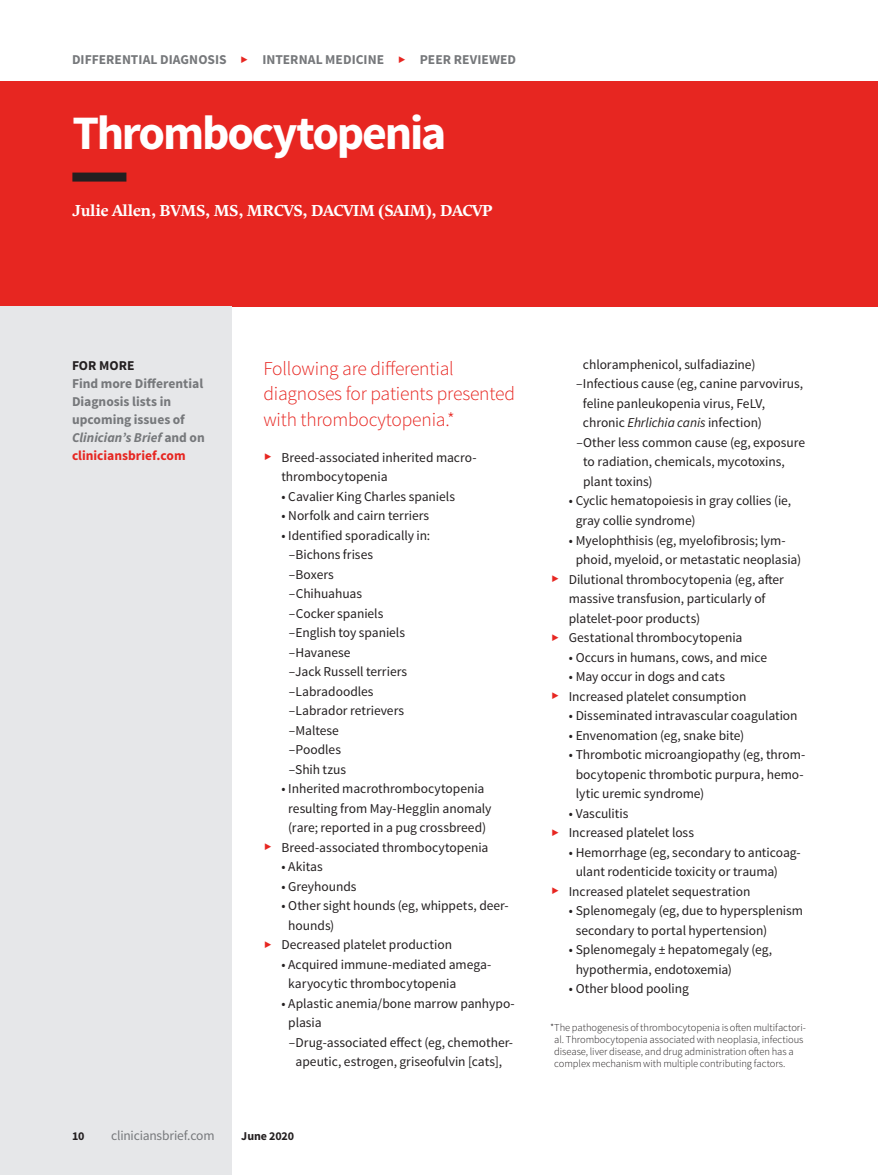
<style>
.page{position:relative;width:878px;height:1175px;background:#fff}
.page>*{position:absolute;margin:0;border:0;box-sizing:border-box;transform-origin:0 0}
.t1{font:700 48px "Source Sans Pro";letter-spacing:-.045em;color:#fff}
.t2{font:300 19.5px/25.5px "Source Sans Pro";letter-spacing:-.01em;color:#e72621}
.t3{font:700 15.75px "Comenia Serif Pro";letter-spacing:-.02em;color:#fff}
.t4{font:13.5px/19.5px "Source Sans Pro";letter-spacing:-.005em;color:#231f20}
.t5{font:700 13.5px/18px "Source Sans Pro";color:#76787b}
.t6{font:13.5px "Source Sans Pro";letter-spacing:-.015em;color:#76787b}
.t7{font:700 13.5px "Source Sans Pro";letter-spacing:.005em;color:#231f20}
.t8{font:700 12px "Source Sans Pro";letter-spacing:-.005em;color:#231f20}
.t9{font:300 10.5px/12px "Source Sans Pro";letter-spacing:-.005em;color:#231f20}
.s1{font-style:italic}
.s2{color:#e72621}
</style>
<div class="page">
<div style="left:0;top:81px;width:878px;height:225px;background:#e72621"></div>
<div style="left:72px;top:172px;width:54px;height:10px;background:#231f20"></div>
<div style="left:0;top:306px;width:232px;height:868px;background:#e6e7e9"></div>
<p class="t5" style="left:72px;top:51px;width:156px">DIFFERENTIAL DIAGNOSIS</p>
<p class="t5" style="left:262px;top:51px;width:123px">INTERNAL MEDICINE</p>
<p class="t5" style="left:420px;top:51px;width:98px">PEER REVIEWED</p>
<h1 class="t1" style="left:72px;top:102px;width:375px">Thrombocytopenia</h1>
<p class="t3" style="left:72px;top:199px;width:422px">Julie Allen, BVMS, MS, MRCVS, DACVIM (SAIM), DACVP</p>
<p class="t7" style="left:72px;top:357px;width:64px">FOR MORE</p>
<p class="t5" style="left:72px;top:375px;width:134px">Find more Differential<br>Diagnosis lists in upcoming issues of<br><span class="s1">Clinician’s Brief</span> and on <span class="s2">cliniciansbrief.com</span></p>
<h2 class="t2" style="left:263px;top:355px;width:253px">Following are differential diagnoses for patients presented with thrombocytopenia.*</h2>
<p class="t4" style="left:281px;top:447px;width:197px">Breed-associated inherited macro&shy;thrombocytopenia</p>
<p class="t4" style="left:281px;top:486px;width:175px">• Cavalier King Charles spaniels</p>
<p class="t4" style="left:281px;top:506px;width:149px">• Norfolk and cairn terriers</p>
<p class="t4" style="left:289px;top:525px;width:143px;text-indent:-7px">• Identified sporadically in: –Bichons frises<br>–Boxers<br>–Chihuahuas<br>–Cocker spaniels –English toy spaniels –Havanese<br>–Jack Russell terriers –Labradoodles –Labrador retrievers –Maltese<br>–Poodles<br>–Shih tzus</p>
<p class="t4" style="left:281px;top:779px;width:212px;text-align:center">• Inherited macrothrombocytopenia resulting from May-Hegglin anomaly (rare; reported in a pug crossbreed)<br>Breed-associated thrombocytopenia</p>
<p class="t4" style="left:281px;top:857px;width:43px">• Akitas</p>
<p class="t4" style="left:281px;top:876px;width:77px">• Greyhounds</p>
<p class="t4" style="left:281px;top:896px;width:229px">• Other sight hounds (eg, whippets, deer-</p>
<p class="t4" style="left:288px;top:915px;width:48px">hounds)</p>
<p class="t4" style="left:281px;top:935px;width:172px">Decreased platelet production</p>
<p class="t4" style="left:288px;top:954px;width:205px;text-indent:-7px">• Acquired immune-mediated amega&shy;karyocytic thrombocytopenia</p>
<p class="t4" style="left:281px;top:993px;width:235px">• Aplastic anemia/bone marrow panhypo-</p>
<p class="t4" style="left:288px;top:1013px;width:35px">plasia</p>
<p class="t4" style="left:289px;top:1032px;width:226px">–Drug-associated effect (eg, chemother-</p>
<p class="t4" style="left:295px;top:1052px;width:208px">apeutic, estrogen, griseofulvin [cats],</p>
<p class="t8" style="left:72px;top:1128px;width:14px">10</p>
<p class="t6" style="left:111px;top:1127px;width:105px">cliniciansbrief.com</p>
<p class="t8" style="left:241px;top:1128px;width:54px">June 2020</p>
<p class="t4" style="left:583px;top:355px;width:174px">chloramphenicol, sulfadiazine)</p>
<p class="t4" style="left:576px;top:374px;width:228px">–Infectious cause (eg, canine parvovirus,</p>
<p class="t4" style="left:583px;top:394px;width:184px">feline panleukopenia virus, FeLV,</p>
<p class="t4" style="left:583px;top:413px;width:180px">chronic <span class="s1">Ehrlichia canis</span> infection)</p>
<p class="t4" style="left:576px;top:433px;width:230px">–Other less common cause (eg, exposure</p>
<p class="t4" style="left:583px;top:452px;width:203px">to radiation, chemicals, mycotoxins,</p>
<p class="t4" style="left:583px;top:472px;width:71px">plant toxins)</p>
<p class="t4" style="left:575px;top:491px;width:217px;text-indent:-7px">• Cyclic hematopoiesis in gray collies (ie, gray collie syndrome)</p>
<p class="t4" style="left:568px;top:530px;width:218px">• Myelophthisis (eg, myelofibrosis; lym-</p>
<p class="t4" style="left:575px;top:550px;width:227px">phoid, myeloid, or metastatic neoplasia)</p>
<p class="t4" style="left:568px;top:569px;width:217px">Dilutional thrombocytopenia (eg, after</p>
<p class="t4" style="left:568px;top:589px;width:198px">massive transfusion, particularly of</p>
<p class="t4" style="left:568px;top:608px;width:133px">platelet-poor products)</p>
<p class="t4" style="left:568px;top:628px;width:175px">Gestational thrombocytopenia</p>
<p class="t4" style="left:568px;top:647px;width:200px">• Occurs in humans, cows, and mice</p>
<p class="t4" style="left:568px;top:667px;width:179px">• May occur in dogs and cats<br>Increased platelet consumption</p>
<p class="t4" style="left:568px;top:706px;width:230px">• Disseminated intravascular coagulation</p>
<p class="t4" style="left:568px;top:725px;width:177px">• Envenomation (eg, snake bite)</p>
<p class="t4" style="left:575px;top:745px;width:231px;text-indent:-7px">• Thrombotic microangiopathy (eg, throm&shy;bocytopenic thrombotic purpura, hemo&shy;lytic uremic syndrome)</p>
<p class="t4" style="left:568px;top:803px;width:127px">• Vasculitis<br>Increased platelet loss</p>
<p class="t4" style="left:568px;top:842px;width:233px">• Hemorrhage (eg, secondary to anticoag-</p>
<p class="t4" style="left:575px;top:862px;width:204px">ulant rodenticide toxicity or trauma)</p>
<p class="t4" style="left:568px;top:881px;width:183px">Increased platelet sequestration</p>
<p class="t4" style="left:575px;top:901px;width:229px;text-indent:-7px">• Splenomegaly (eg, due to hypersplenism secondary to portal hypertension)</p>
<p class="t4" style="left:575px;top:940px;width:198px;text-indent:-7px">• Splenomegaly ± hepatomegaly (eg, hypothermia, endotoxemia)</p>
<p class="t4" style="left:568px;top:979px;width:121px">• Other blood pooling</p>
<p class="t9" style="left:554px;top:1021px;width:253px;text-indent:-4px">*The pathogenesis of thrombocytopenia is often multifactori&shy;al. Thrombocytopenia associated with neoplasia, infectious disease, liver disease, and drug administration often has a complex mechanism with multiple contributing factors.</p>
</div>
